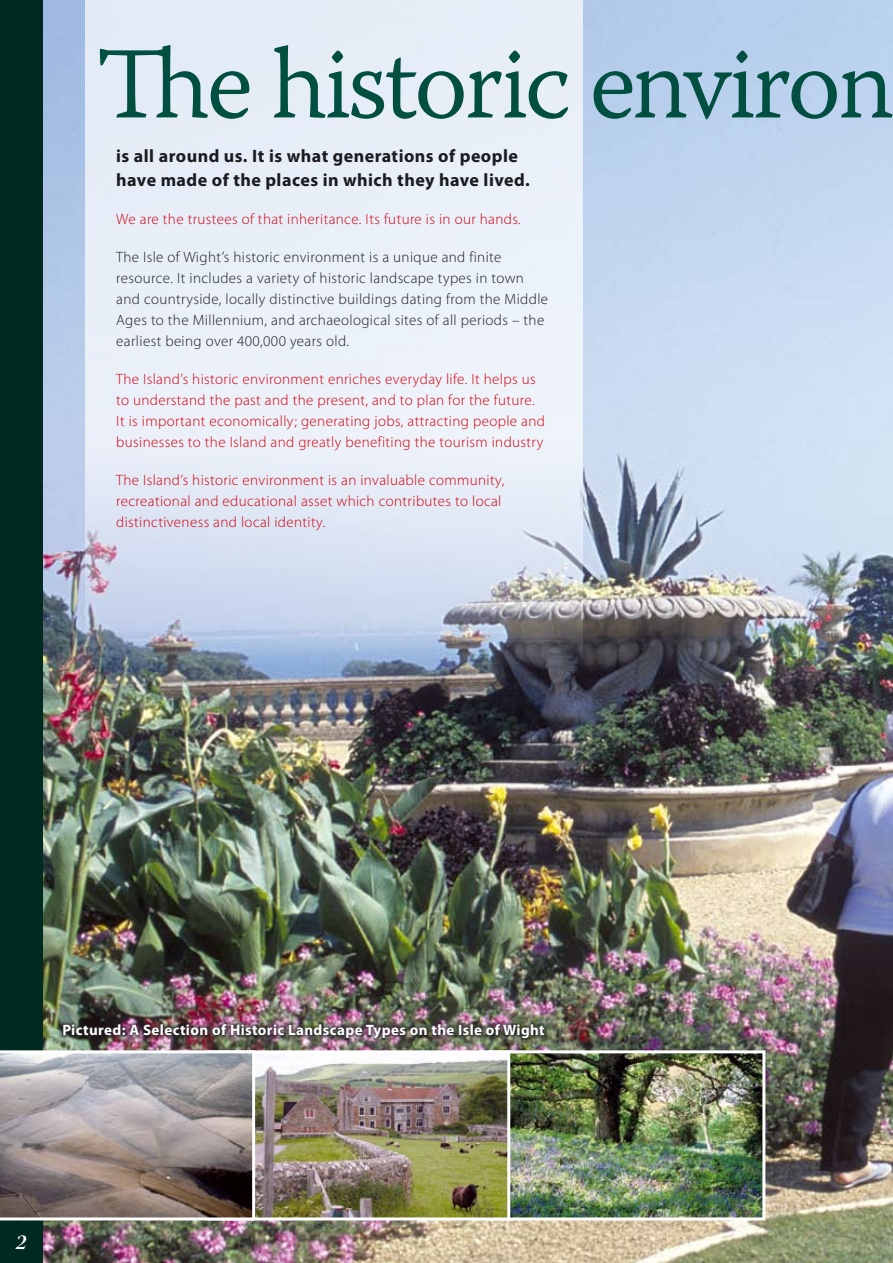
<style>
.page{position:relative;width:893px;height:1263px;background:#fff}
.page>*{position:absolute;margin:0;border:0;box-sizing:border-box;transform-origin:0 0}
.t1{font:102px "Warnock Pro Light Capt";letter-spacing:-.04em;color:#004f41}
.t2{font:21px "Warnock Pro Bold It Disp";color:#fff}
.t3{font:700 18px/24px "Myriad Pro";letter-spacing:.025em;color:#1b1b1f}
.t4{font:300 15px/21px "Myriad Pro";letter-spacing:.025em;color:#d1000d}
.t5{font:300 15px/21px "Myriad Pro";letter-spacing:.025em;color:#1b1b1f}
.t6{font:700 15px "Myriad Pro";letter-spacing:.025em;color:#fff}
</style>
<div class="page">
<img style="left:43px;top:0;width:850px;height:1263px">
<svg style="left:85px;top:0;width:498px;height:668px;background:#dee6f1"></svg>
<img style="left:57px;top:1018px;width:489px;height:22px">
<div style="left:0;top:0;width:43px;height:1263px;background:#002a20"></div>
<img style="left:510px;top:1054px;width:251px;height:162px">
<div style="left:488px;top:1050px;width:277px;height:170px;border:3px solid #fff"></div>
<img style="left:255px;top:1054px;width:251px;height:162px">
<div style="left:207px;top:1050px;width:303px;height:170px;border:3px solid #fff"></div>
<svg style="left:0;top:1050px;width:255px;height:170px;background:#988f8e"></svg>
<h1 class="t1" style="left:95px;top:45px;width:802px">The historic environ</h1>
<p class="t3" style="left:116px;top:146px;width:415px">is all around us. It is what generations of people have made of the places in which they have lived.</p>
<p class="t4" style="left:116px;top:210px;width:406px">We are the trustees of that inheritance. Its future is in our hands.</p>
<p class="t5" style="left:116px;top:248px;width:433px">The Isle of Wight’s historic environment is a unique and finite resource. It includes a variety of historic landscape types in town and countryside, locally distinctive buildings dating from the Middle Ages to the Millennium, and archaeological sites of all periods – the earliest being over 400,000 years old.</p>
<p class="t4" style="left:116px;top:370px;width:430px">The Island’s historic environment enriches everyday life. It helps us to understand the past and the present, and to plan for the future.<br>It is important economically; generating jobs, attracting people and businesses to the Island and greatly benefiting the tourism industry</p>
<p class="t4" style="left:116px;top:471px;width:390px">The Island’s historic environment is an invaluable community, recreational and educational asset which contributes to local distinctiveness and local identity.</p>
<p class="t6" style="left:62px;top:1024px;width:484px">Pictured: A Selection of Historic Landscape Types on the Isle of Wight</p>
<h2 class="t2" style="left:16px;top:1230px;width:12px">2</h2>
</div>
